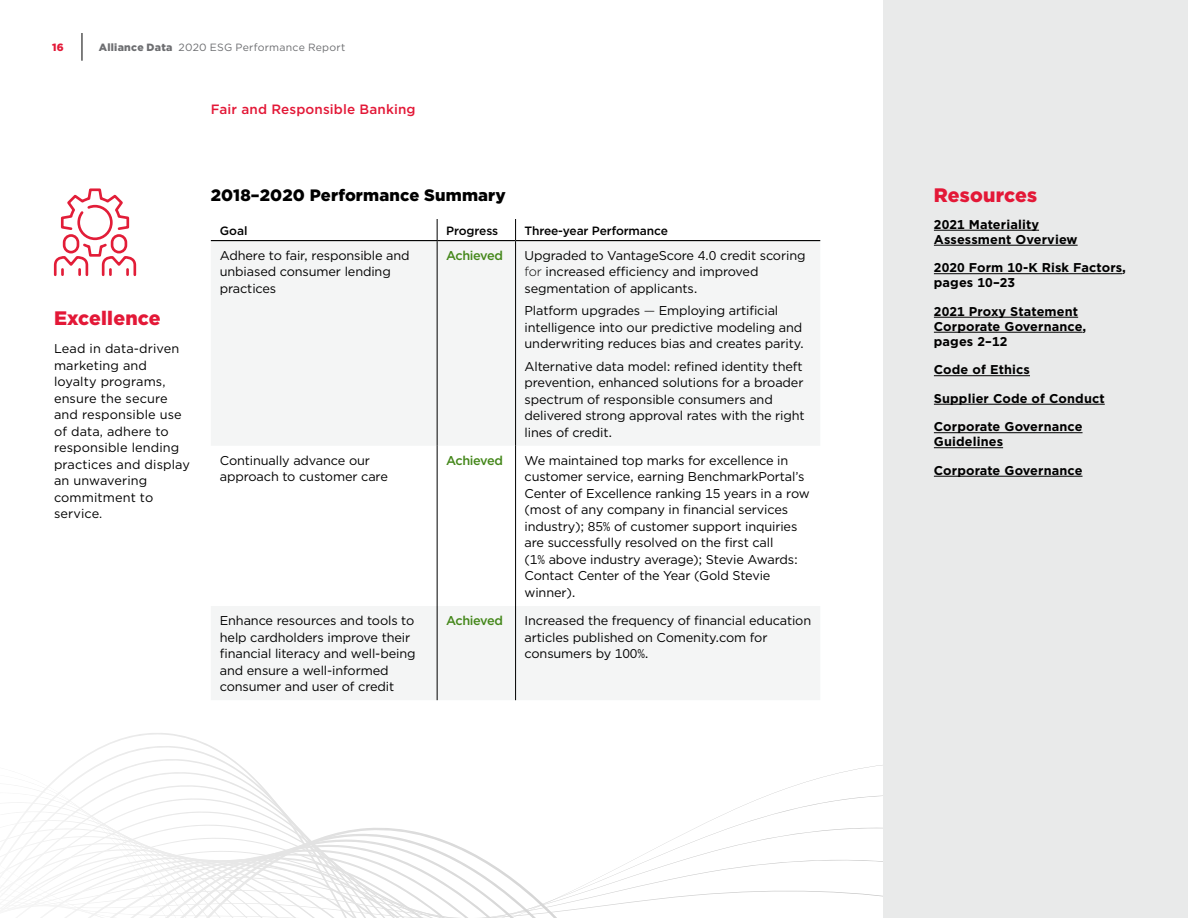
<style>
.page{position:relative;width:1188px;height:918px;background:#fff}
.page>*{position:absolute;margin:0;border:0;box-sizing:border-box;transform-origin:0 0}
.Pillar_Name{font:900 19.5px "Gotham";letter-spacing:.01em;color:#e31837}
.t1{font:900 16.5px "Gotham";letter-spacing:.01em;color:#000}
.t2{font:500 13.5px "Gotham";letter-spacing:.01em;color:#e31837}
.GRI_index_text{font:12.75px/16.5px "Gotham";letter-spacing:-.01em;color:#000}
.Sidebar_Links{font:700 12.75px/15px "Gotham";letter-spacing:.01em;color:#000}
.GRI_index_text-2{font:12.75px/16.5px "Gotham";letter-spacing:.01em;color:#000}
.GRI_index_text-3{font:500 12.75px "Gotham";letter-spacing:-.03em;color:#44871a}
.GRI_index_text-4{font:500 12px "Gotham";letter-spacing:-.01em;color:#000}
.GRI_bullets{font:500 12px "Gotham";letter-spacing:-.005em;color:#000}
.t3{font:10.5px "Gotham";letter-spacing:.025em;color:#6d6e71}
.t4{font:900 10.5px "Gotham";color:#e31837}
.s1{font-weight:900}
.s2{font-weight:300}
</style>
<div class="page">
<svg style="left:82px;top:33px;width:1px;height:28px"></svg>
<svg style="left:44px;top:764px;width:839px;height:26px"></svg>
<svg style="left:16px;top:790px;width:867px;height:25px"></svg>
<svg style="left:16px;top:815px;width:755px;height:10px"></svg>
<svg style="left:1px;top:825px;width:882px;height:93px"></svg>
<div style="left:883px;top:0;width:305px;height:918px;background:#e9eaea"></div>
<svg style="left:211px;top:241px;width:609px;height:459px;fill:#f4f5f5"></svg>
<hr style="left:437px;top:241px;width:1px;height:205px;background:#000">
<hr style="left:515px;top:241px;width:1px;height:205px;background:#000">
<hr style="left:437px;top:446px;width:1px;height:160px;background:#000">
<hr style="left:515px;top:446px;width:1px;height:160px;background:#000">
<hr style="left:437px;top:606px;width:1px;height:94px;background:#000">
<hr style="left:515px;top:606px;width:1px;height:94px;background:#000">
<svg style="left:437px;top:219px;width:1px;height:21px"></svg>
<svg style="left:515px;top:219px;width:1px;height:21px"></svg>
<hr style="left:211px;top:240px;width:226px;height:1px;background:#000">
<hr style="left:437px;top:240px;width:79px;height:1px;background:#000">
<hr style="left:516px;top:240px;width:304px;height:1px;background:#000">
<svg style="left:53px;top:188px;width:84px;height:89px"></svg>
<hr style="left:934px;top:230px;width:105px;height:1px;background:#000">
<hr style="left:934px;top:245px;width:144px;height:1px;background:#000">
<hr style="left:934px;top:273px;width:188px;height:1px;background:#000">
<hr style="left:934px;top:317px;width:144px;height:1px;background:#000">
<hr style="left:934px;top:332px;width:149px;height:1px;background:#000">
<hr style="left:934px;top:375px;width:96px;height:1px;background:#000">
<hr style="left:934px;top:404px;width:171px;height:1px;background:#000">
<hr style="left:934px;top:432px;width:149px;height:1px;background:#000">
<hr style="left:934px;top:447px;width:69px;height:1px;background:#000">
<hr style="left:934px;top:476px;width:149px;height:1px;background:#000">
<p class="t4" style="left:52px;top:40px;width:13px">16</p>
<p class="t3" style="left:99px;top:41px;width:248px"><span class="s1">Alliance Data</span> 2020 ESG Performance Report</p>
<p class="t2" style="left:211px;top:101px;width:206px">Fair and Responsible Banking</p>
<h1 class="Pillar_Name" style="left:54px;top:305px;width:108px">Excellence</h1>
<p class="GRI_index_text-2" style="left:54px;top:340px;width:138px">Lead in data-driven marketing and loyalty programs, ensure the secure and responsible use of data, adhere to responsible lending practices and display an unwavering commitment to service.</p>
<h2 class="t1" style="left:211px;top:184px;width:296px">2018–2020 Performance Summary</h2>
<p class="GRI_bullets" style="left:220px;top:223px;width:29px">Goal</p>
<p class="GRI_bullets" style="left:446px;top:223px;width:54px">Progress</p>
<p class="GRI_index_text-4" style="left:525px;top:223px;width:145px">Three-year Performance</p>
<p class="GRI_index_text" style="left:220px;top:247px;width:191px">Adhere to fair, responsible and unbiased consumer lending practices</p>
<p class="GRI_index_text-3" style="left:446px;top:247px;width:58px">Achieved</p>
<p class="GRI_index_text" style="left:525px;top:247px;width:282px">Upgraded to VantageScore 4.0 credit scoring <span class="s2">for</span> increased efficiency and improved segmentation of applicants.</p>
<p class="GRI_index_text" style="left:525px;top:302px;width:281px">Platform upgrades <span class="s2">—</span> Employing artificial intelligence into our predictive modeling and underwriting reduces bias and creates parity.</p>
<p class="GRI_index_text" style="left:525px;top:358px;width:282px">Alternative data model: refined identity theft prevention, enhanced solutions for a broader spectrum of responsible consumers and delivered strong approval rates with the right lines of credit.</p>
<p class="GRI_index_text" style="left:220px;top:452px;width:170px">Continually advance our approach to customer care</p>
<p class="GRI_index_text-3" style="left:446px;top:452px;width:58px">Achieved</p>
<p class="GRI_index_text" style="left:525px;top:452px;width:287px">We maintained top marks for excellence in customer service, earning BenchmarkPortal’s Center of Excellence ranking 15 years in a row (most of any company in financial services industry); 85% of customer support inquiries are successfully resolved on the first call<br>(1% above industry average); Stevie Awards:<br>Contact Center of the Year (Gold Stevie winner).</p>
<p class="GRI_index_text" style="left:220px;top:612px;width:197px">Enhance resources and tools to help cardholders improve their financial literacy and well-being and ensure a well-informed consumer and user of credit</p>
<p class="GRI_index_text-3" style="left:446px;top:612px;width:58px">Achieved</p>
<p class="GRI_index_text" style="left:525px;top:612px;width:288px">Increased the frequency of financial education articles published on Comenity.com for consumers by 100%.</p>
<p class="Pillar_Name" style="left:934px;top:182px;width:105px">Resources</p>
<p class="Sidebar_Links" style="left:934px;top:217px;width:145px">2021 Materiality<br>Assessment Overview</p>
<p class="Sidebar_Links" style="left:934px;top:260px;width:194px">2020 Form 10-K Risk Factors, pages 10–23</p>
<p class="Sidebar_Links" style="left:934px;top:304px;width:154px">2021 Proxy Statement<br>Corporate Governance, pages 2–12</p>
<p class="Sidebar_Links" style="left:934px;top:362px;width:98px">Code of Ethics</p>
<p class="Sidebar_Links" style="left:934px;top:391px;width:172px">Supplier Code of Conduct</p>
<p class="Sidebar_Links" style="left:934px;top:419px;width:150px">Corporate Governance<br>Guidelines</p>
<p class="Sidebar_Links" style="left:934px;top:463px;width:150px">Corporate Governance</p>
</div>
